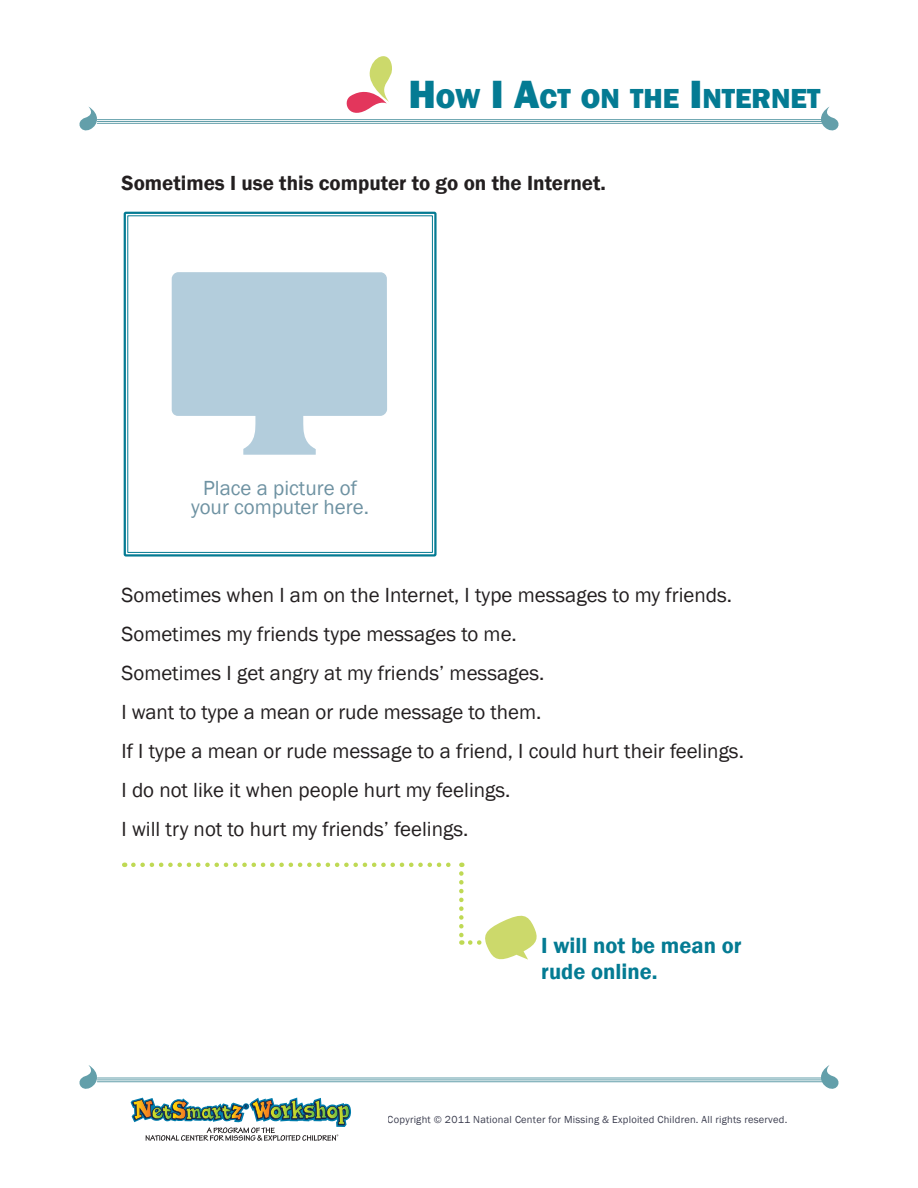
<style>
.page{position:relative;width:918px;height:1188px;background:#fff}
.page>*{position:absolute;margin:0;border:0;box-sizing:border-box;transform-origin:0 0}
.heading{font:800 28.35px "Franklin Gothic";color:#047b93}
.text{font:600 22.5px/25.5px "Franklin Gothic";color:#047b93}
.text-2{font:21px "Franklin Gothic";color:#231f20}
.note{font:600 21px "Franklin Gothic";color:#231f20}
.t1{font:21px/18.8px "Franklin Gothic";color:#6e92a2;text-align:center}
.t2{font:10.5px "Franklin Gothic";letter-spacing:.02em;color:#393b4d}
.s1{font-size:40.5px}
</style>
<div class="page">
<hr style="left:97px;top:119px;width:725px;height:1px;background:#639faa">
<hr style="left:97px;top:121px;width:725px;height:1px;background:#639faa">
<hr style="left:97px;top:123px;width:725px;height:1px;background:#639faa">
<hr style="left:97px;top:1078px;width:725px;height:1px;background:#639faa">
<hr style="left:97px;top:1080px;width:725px;height:1px;background:#639faa">
<hr style="left:97px;top:1081px;width:725px;height:1px;background:#639faa">
<svg style="left:818px;top:106px;width:21px;height:25px"></svg>
<svg style="left:818px;top:1065px;width:21px;height:24px"></svg>
<svg style="left:131px;top:1098px;width:220px;height:43px"></svg>
<svg style="left:79px;top:1065px;width:21px;height:24px"></svg>
<div style="left:124px;top:212px;width:313px;height:345px;border:2px solid #047b93"></div>
<div style="left:127px;top:215px;width:306px;height:338px;border:1px solid #047b93"></div>
<svg style="left:172px;top:272px;width:215px;height:183px"></svg>
<svg style="left:341px;top:56px;width:54px;height:67px"></svg>
<svg style="left:133px;top:863px;width:329px;height:4px"></svg>
<svg style="left:459px;top:873px;width:5px;height:72px"></svg>
<svg style="left:470px;top:915px;width:67px;height:45px"></svg>
<svg style="left:79px;top:106px;width:21px;height:25px"></svg>
<p class="heading" style="left:408px;top:80px;width:414px"><span class="s1">H</span>OW <span class="s1">I A</span>CT ON THE <span class="s1">I</span> NTERNET</p>
<p class="note" style="left:122px;top:170px;width:486px">Sometimes I use this computer to go on the Internet.</p>
<p class="t1" style="left:191px;top:479px;width:179px">Place a picture of your computer here.</p>
<p class="text-2" style="left:122px;top:582px;width:612px">Sometimes when I am on the Internet, I type messages to my friends.</p>
<p class="text-2" style="left:122px;top:621px;width:397px">Sometimes my friends type messages to me.</p>
<p class="text-2" style="left:122px;top:660px;width:425px">Sometimes I get angry at my friends’ messages.</p>
<p class="text-2" style="left:122px;top:699px;width:421px">I want to type a mean or rude message to them.</p>
<p class="text-2" style="left:122px;top:738px;width:624px">If I type a mean or rude message to a friend, I could hurt their feelings.</p>
<p class="text-2" style="left:122px;top:777px;width:391px">I do not like it when people hurt my feelings.</p>
<p class="text-2" style="left:122px;top:816px;width:348px">I will try not to hurt my friends’ feelings.</p>
<p class="text" style="left:541px;top:933px;width:202px">I will not be mean or rude online.</p>
<p class="t2" style="left:388px;top:1113px;width:401px">Copyright © 2011 National Center for Missing &amp; Exploited Children. All rights reserved.</p>
</div>
